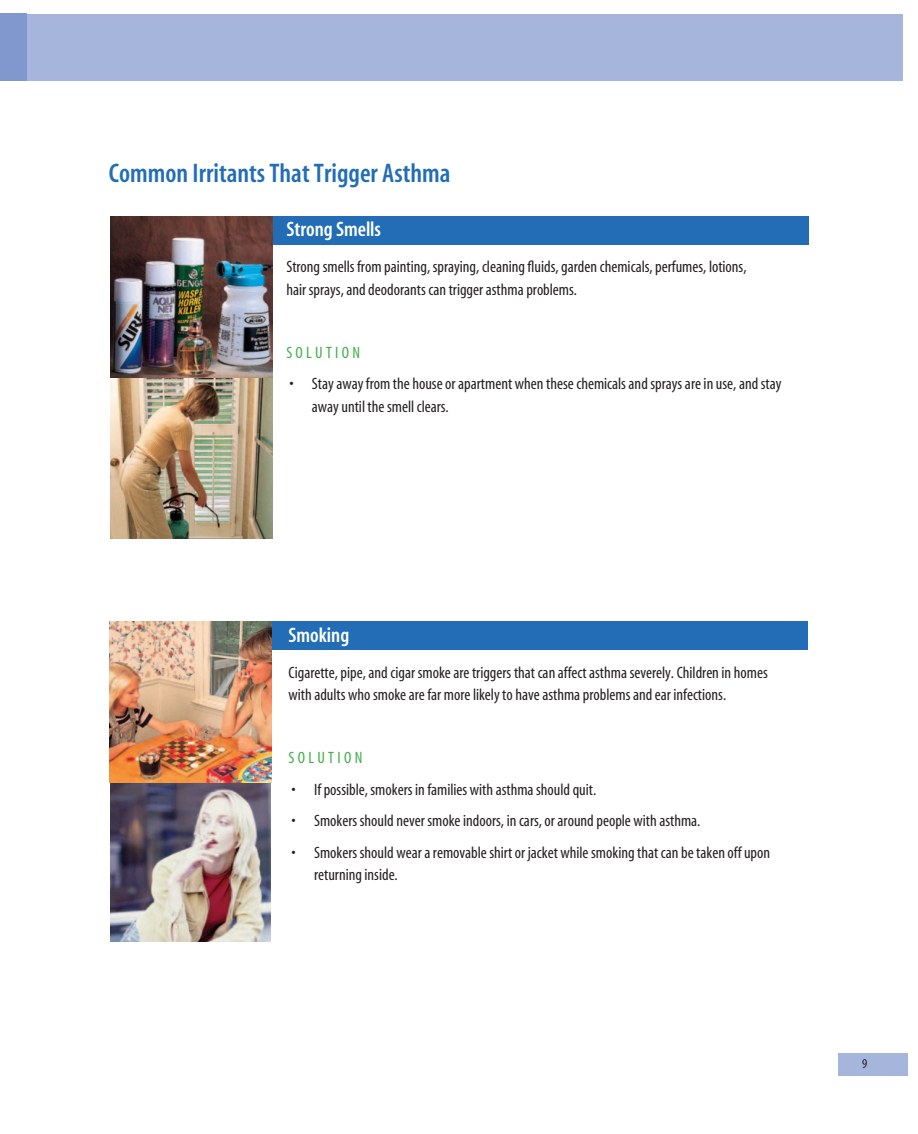
<style>
.page{position:relative;width:918px;height:1134px;background:#fff}
.page>*{position:absolute;margin:0;border:0;box-sizing:border-box;transform-origin:0 0}
.t1{font:27px "Myriad MM 565 300";color:#226db6}
.t2{font:21px "Myriad MM 565 300";color:#fff}
.t3{font:16.5px/22.5px "Myriad MM 400 300";color:#231f20}
.t4{font:16.5px "Myriad MM 400 300";letter-spacing:.2em;color:#40ae49}
.t5{font:13.5px "Myriad MM 400 300";color:#231f20}
</style>
<div class="page">
<div style="left:0;top:14px;width:27px;height:67px;background:#8098cd"></div>
<div style="left:27px;top:15px;width:876px;height:66px;background:#a5b5dc"></div>
<div style="left:838px;top:1054px;width:70px;height:22px;background:#a5b5dc"></div>
<div style="left:269px;top:216px;width:540px;height:28px;background:#226db6"></div>
<img style="left:110px;top:378px;width:162px;height:160px">
<img style="left:110px;top:216px;width:162px;height:162px">
<div style="left:268px;top:621px;width:540px;height:28px;background:#226db6"></div>
<img style="left:110px;top:621px;width:162px;height:321px">
<h1 class="t1" style="left:109px;top:160px;width:343px">Common Irritants That Trigger Asthma</h1>
<p class="t2" style="left:286px;top:219px;width:96px">Strong Smells</p>
<p class="t3" style="left:286px;top:256px;width:462px">Strong smells from painting, spraying, cleaning fluids, garden chemicals, perfumes, lotions, hair sprays, and deodorants can trigger asthma problems.</p>
<p class="t4" style="left:286px;top:344px;width:75px">SOLUTION</p>
<p class="t3" style="left:312px;top:373px;width:471px;text-indent:-22px">• Stay away from the house or apartment when these chemicals and sprays are in use, and stay away until the smell clears.</p>
<p class="t2" style="left:289px;top:625px;width:62px">Smoking</p>
<p class="t3" style="left:289px;top:662px;width:481px">Cigarette, pipe, and cigar smoke are triggers that can affect asthma severely. Children in homes with adults who smoke are far more likely to have asthma problems and ear infections.</p>
<p class="t4" style="left:289px;top:750px;width:75px">SOLUTION</p>
<p class="t3" style="left:292px;top:779px;width:306px">• If possible, smokers in families with asthma should quit.</p>
<p class="t3" style="left:292px;top:810px;width:410px">• Smokers should never smoke indoors, in cars, or around people with asthma.</p>
<p class="t3" style="left:314px;top:842px;width:458px;text-indent:-22px">• Smokers should wear a removable shirt or jacket while smoking that can be taken off upon returning inside.</p>
<p class="t5" style="left:862px;top:1057px;width:7px">9</p>
</div>
